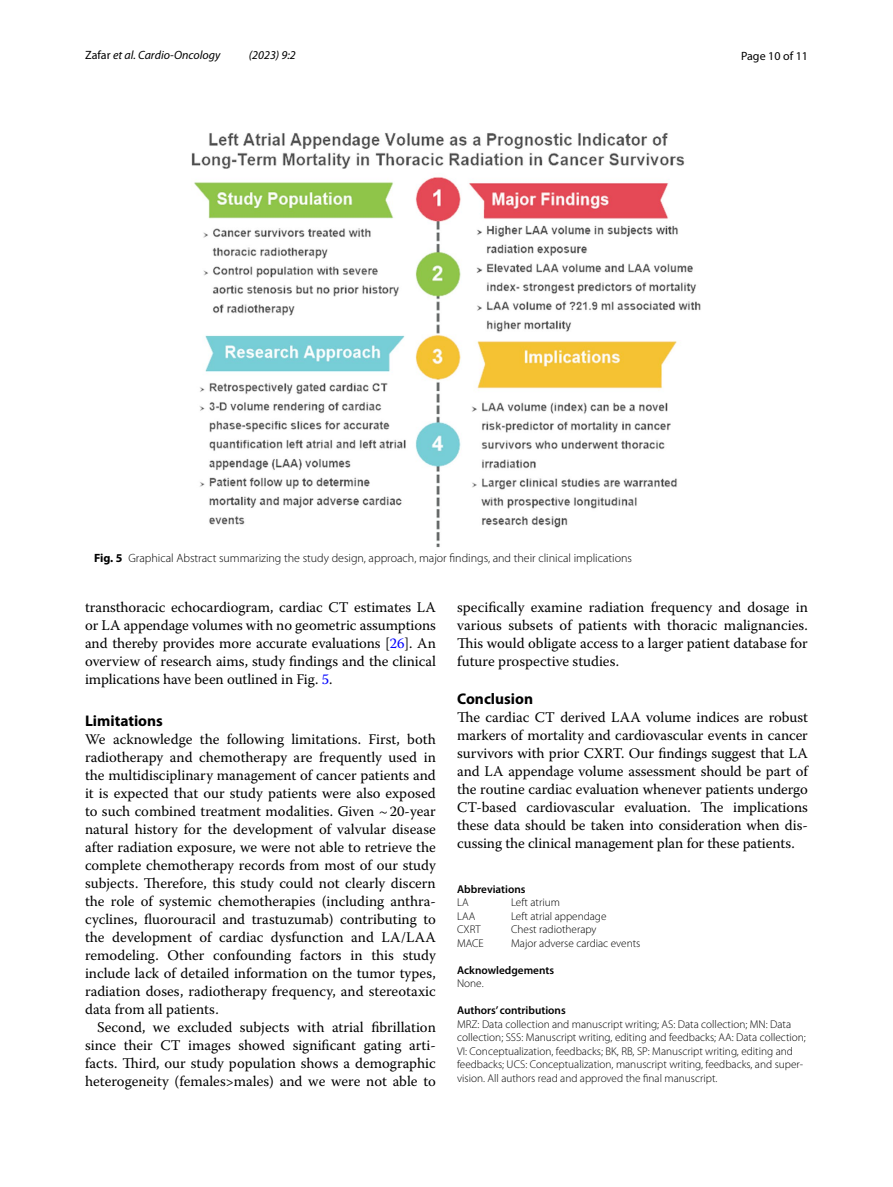
<style>
.page{position:relative;width:893px;height:1187px;background:#fff}
.page>*{position:absolute;margin:0;border:0;box-sizing:border-box;transform-origin:0 0}
.t1{font:700 15.45px "Myriad Pro";color:#000}
.t2{font:14.7px/18px "Warnock Pro";color:#000;text-align:justify}
.t3{font:300 12px "Myriad Pro";color:#000}
.t4{font:italic 12px "Myriad Pro";color:#000}
.t5{font:12px "Myriad Pro";color:#000}
.t6{font:300 11.25px/13.5px "Myriad Pro";color:#000}
.t7{font:600 11.25px "Myriad Pro";color:#000}
.s1{font-style:normal}
.s2{font-weight:700}
.s3{color:#00f}
</style>
<div class="page">
<img style="left:191px;top:133px;width:510px;height:414px">
<p class="t4" style="left:85px;top:48px;width:137px"><span class="s1">Zafar</span> et al. Cardio-Oncology</p>
<p class="t4" style="left:249px;top:48px;width:48px">(2023) 9:2</p>
<p class="t5" style="left:741px;top:48px;width:68px">Page 10 of 11</p>
<p class="t3" style="left:94px;top:551px;width:539px"><span class="s2">Fig. 5</span> Graphical Abstract summarizing the study design, approach, major findings, and their clinical implications</p>
<p class="t2" style="left:85px;top:597px;width:352px">transthoracic echocardiogram, cardiac CT estimates LA or LA appendage volumes with no geometric assumptions and thereby provides more accurate evaluations [<span class="s3">26</span>]. An overview of research aims, study findings and the clinical implications have been outlined in Fig. <span class="s3">5</span>.</p>
<p class="t1" style="left:85px;top:710px;width:79px">Limitations</p>
<p class="t2" style="left:85px;top:730px;width:352px">We acknowledge the following limitations. First, both radiotherapy and chemotherapy are frequently used in the multidisciplinary management of cancer patients and it is expected that our study patients were also exposed to such combined treatment modalities. Given ~20-year natural history for the development of valvular disease after radiation exposure, we were not able to retrieve the complete chemotherapy records from most of our study subjects. Therefore, this study could not clearly discern the role of systemic chemotherapies (including anthra&shy;cyclines, fluorouracil and trastuzumab) contributing to the development of cardiac dysfunction and LA/LAA remodeling. Other confounding factors in this study include lack of detailed information on the tumor types, radiation doses, radiotherapy frequency, and stereotaxic data from all patients.</p>
<p class="t2" style="left:85px;top:1018px;width:352px;text-indent:12px">Second, we excluded subjects with atrial fibrillation since their CT images showed significant gating arti&shy;facts. Third, our study population shows a demographic heterogeneity (females&gt;males) and we were not able to</p>
<p class="t2" style="left:457px;top:597px;width:352px">specifically examine radiation frequency and dosage in various subsets of patients with thoracic malignancies.<br>This would obligate access to a larger patient database for future prospective studies.</p>
<p class="t1" style="left:457px;top:688px;width:77px">Conclusion</p>
<p class="t2" style="left:457px;top:707px;width:352px">The cardiac CT derived LAA volume indices are robust markers of mortality and cardiovascular events in cancer survivors with prior CXRT. Our findings suggest that LA and LA appendage volume assessment should be part of the routine cardiac evaluation whenever patients undergo CT-based cardiovascular evaluation. The implications these data should be taken into consideration when dis&shy;cussing the clinical management plan for these patients.</p>
<p class="t7" style="left:457px;top:881px;width:70px">Abbreviations</p>
<p class="t6" style="left:457px;top:895px;width:13px">LA</p>
<p class="t6" style="left:511px;top:895px;width:50px">Left atrium</p>
<p class="t6" style="left:457px;top:909px;width:20px">LAA</p>
<p class="t6" style="left:511px;top:909px;width:97px">Left atrial appendage</p>
<p class="t6" style="left:457px;top:922px;width:25px">CXRT</p>
<p class="t6" style="left:511px;top:922px;width:87px">Chest radiotherapy</p>
<p class="t6" style="left:457px;top:936px;width:28px">MACE</p>
<p class="t6" style="left:511px;top:936px;width:131px">Major adverse cardiac events</p>
<p class="t7" style="left:457px;top:962px;width:98px">Acknowledgements</p>
<p class="t6" style="left:457px;top:976px;width:28px">None.</p>
<p class="t7" style="left:457px;top:1003px;width:110px">Authors’ contributions</p>
<p class="t6" style="left:457px;top:1017px;width:350px">MRZ: Data collection and manuscript writing; AS: Data collection; MN: Data collection; SSS: Manuscript writing, editing and feedbacks; AA: Data collection; VI: Conceptualization, feedbacks; BK, RB, SP: Manuscript writing, editing and feedbacks; UCS: Conceptualization, manuscript writing, feedbacks, and super&shy;vision. All authors read and approved the final manuscript.</p>
</div>
